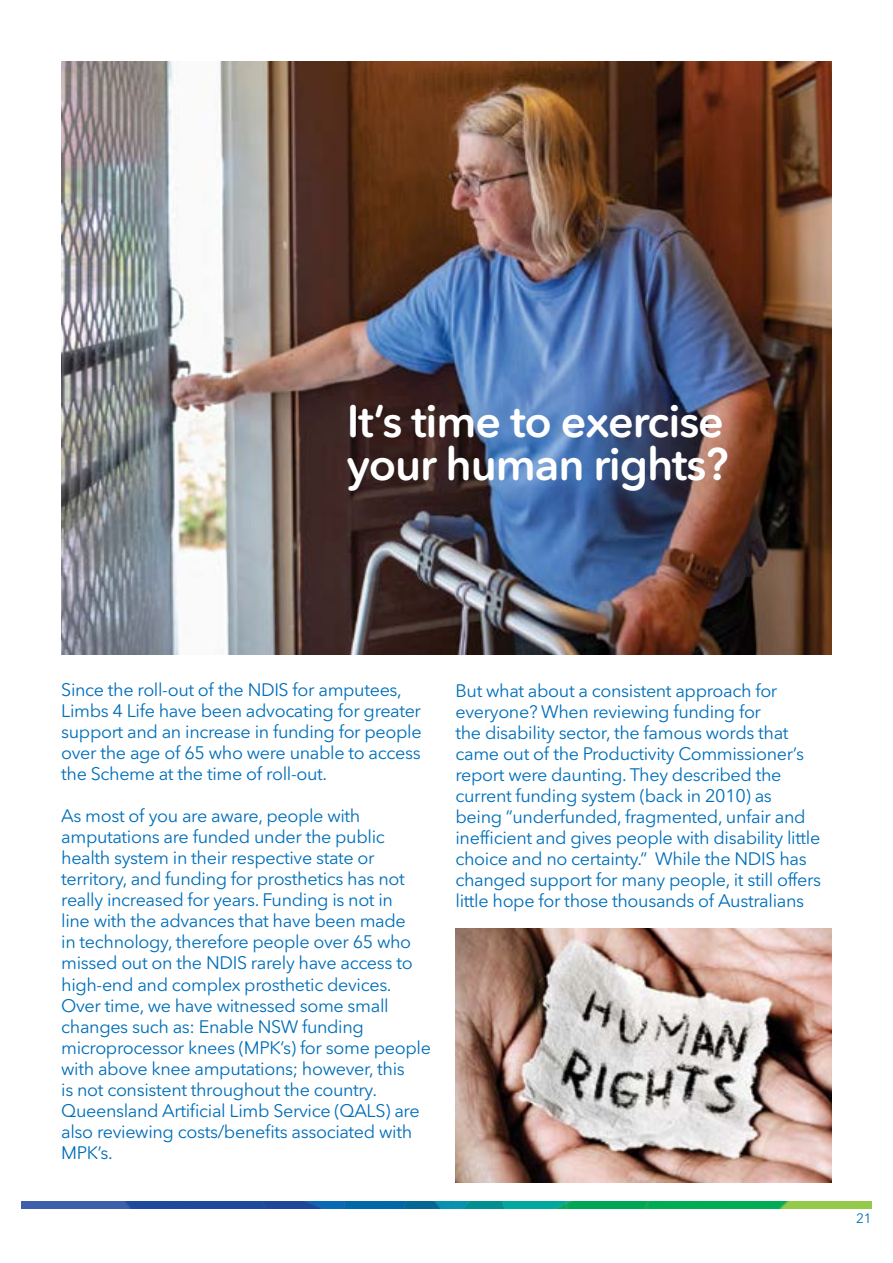
<style>
.page{position:relative;width:893px;height:1263px;background:#fff}
.page>*{position:absolute;margin:0;border:0;box-sizing:border-box;transform-origin:0 0}
.t1{font:600 45px/43.5px "Avenir Next Rounded Std";letter-spacing:-.025em;color:#fff}
.t2{font:18px/21px "Avenir Next Rounded Std";letter-spacing:-.02em;color:#006fba}
.t3{font:13.5px "Avenir Next Rounded Std";color:#006fba}
</style>
<div class="page">
<img style="left:21px;top:1201px;width:851px;height:7px">
<img style="left:61px;top:61px;width:771px;height:594px">
<img style="left:455px;top:928px;width:377px;height:254px">
<h1 class="t1" style="left:347px;top:399px;width:383px">It’s time to exercise your human rights?</h1>
<p class="t2" style="left:61px;top:680px;width:362px">Since the roll-out of the NDIS for amputees, Limbs 4 Life have been advocating for greater support and an increase in funding for people over the age of 65 who were unable to access the Scheme at the time of roll-out.</p>
<p class="t2" style="left:61px;top:806px;width:371px">As most of you are aware, people with amputations are funded under the public health system in their respective state or territory, and funding for prosthetics has not really increased for years. Funding is not in<br>line with the advances that have been made<br>in technology, therefore people over 65 who missed out on the NDIS rarely have access to high-end and complex prosthetic devices.<br>Over time, we have witnessed some small changes such as: Enable NSW funding microprocessor knees (MPK’s) for some people with above knee amputations; however, this<br>is not consistent throughout the country.<br>Queensland Artificial Limb Service (QALS) are also reviewing costs/benefits associated with MPK’s.</p>
<p class="t2" style="left:455px;top:680px;width:367px">But what about a consistent approach for everyone? When reviewing funding for<br>the disability sector, the famous words that came out of the Productivity Commissioner’s report were daunting. They described the current funding system (back in 2010) as being “underfunded, fragmented, unfair and inefficient and gives people with disability little choice and no certainty.” While the NDIS has changed support for many people, it still offers little hope for those thousands of Australians</p>
<p class="t3" style="left:856px;top:1210px;width:17px">21</p>
</div>
